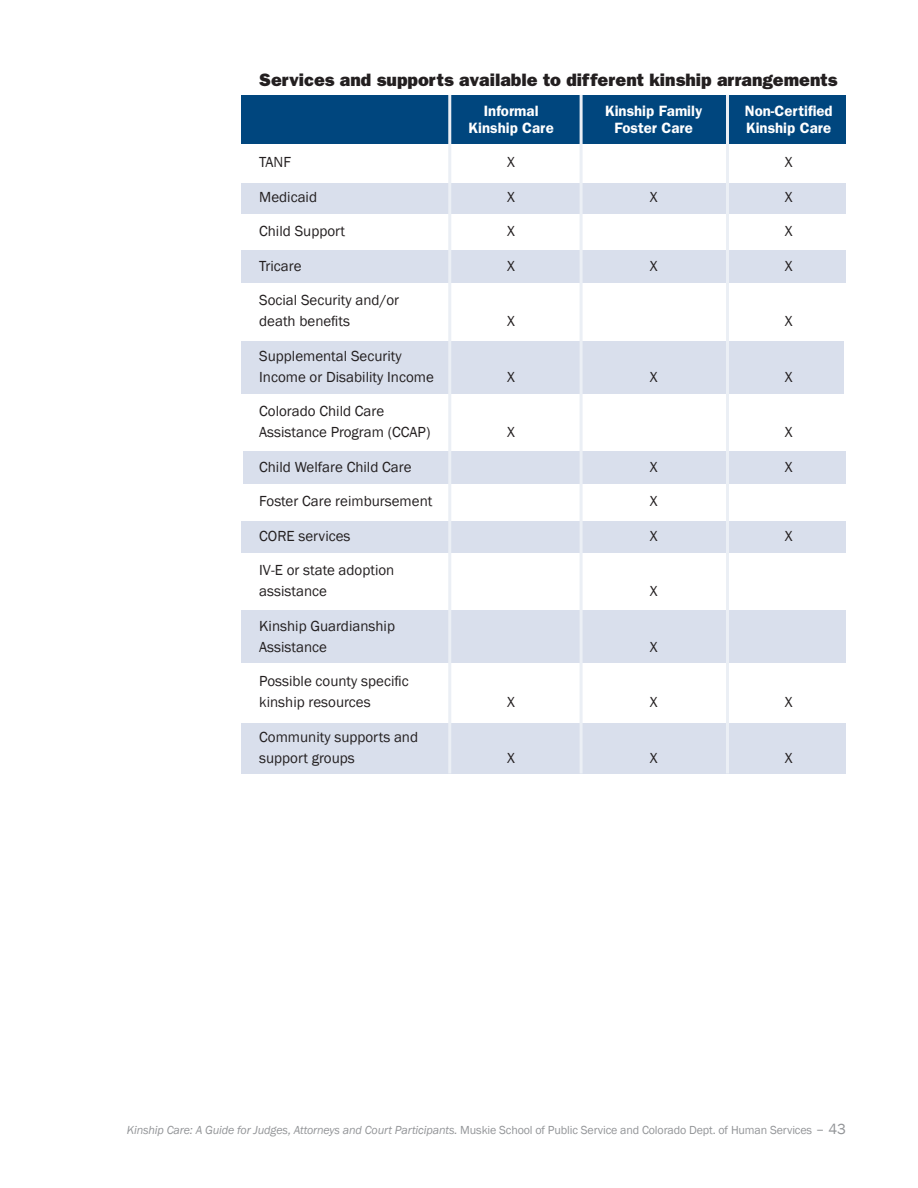
<style>
.page{position:relative;width:918px;height:1188px;background:#fff}
.page>*{position:absolute;margin:0;border:0;box-sizing:border-box;transform-origin:0 0}
.boxhead{font:800 18px "Franklin Gothic";color:#231f20}
.box{font:15px/21px "Franklin Gothic";color:#231f20}
.tablehead{font:600 15px "Franklin Gothic";color:#fff}
.t1{font:italic 12px "Franklin Gothic";letter-spacing:-.01em;color:#939598}
.s1{font-style:normal}
.s2{font-style:normal;font-size:15px}
</style>
<div class="page">
<div style="left:241px;top:95px;width:605px;height:49px;background:#00467e"></div>
<div style="left:241px;top:183px;width:605px;height:31px;background:#d9dfec"></div>
<div style="left:241px;top:250px;width:605px;height:33px;background:#d9dfec"></div>
<div style="left:243px;top:451px;width:603px;height:33px;background:#d9dfec"></div>
<div style="left:241px;top:522px;width:605px;height:31px;background:#d9dfec"></div>
<div style="left:241px;top:342px;width:603px;height:52px;background:#d9dfec"></div>
<div style="left:241px;top:610px;width:605px;height:52px;background:#d9dfec"></div>
<div style="left:241px;top:723px;width:605px;height:51px;background:#d9dfec"></div>
<hr style="left:448px;top:95px;width:3px;height:679px;background:#ebeff5">
<hr style="left:580px;top:95px;width:3px;height:679px;background:#ebeff5">
<hr style="left:726px;top:95px;width:3px;height:679px;background:#ebeff5">
<p class="boxhead" style="left:259px;top:70px;width:580px">Services and supports available to different kinship arrangements</p>
<p class="tablehead" style="left:484px;top:102px;width:56px">Informal</p>
<p class="tablehead" style="left:605px;top:102px;width:99px">Kinship Family</p>
<p class="tablehead" style="left:745px;top:102px;width:89px">Non-Certified</p>
<p class="tablehead" style="left:469px;top:119px;width:87px">Kinship Care</p>
<p class="tablehead" style="left:614px;top:119px;width:80px">Foster Care</p>
<p class="tablehead" style="left:746px;top:119px;width:87px">Kinship Care</p>
<p class="box" style="left:259px;top:152px;width:33px">TANF</p>
<p class="box" style="left:507px;top:152px;width:9px">X</p>
<p class="box" style="left:785px;top:152px;width:9px">X</p>
<p class="box" style="left:259px;top:187px;width:59px">Medicaid</p>
<p class="box" style="left:507px;top:187px;width:9px">X</p>
<p class="box" style="left:650px;top:187px;width:9px">X</p>
<p class="box" style="left:785px;top:187px;width:9px">X</p>
<p class="box" style="left:259px;top:221px;width:88px">Child Support</p>
<p class="box" style="left:507px;top:221px;width:9px">X</p>
<p class="box" style="left:785px;top:221px;width:9px">X</p>
<p class="box" style="left:259px;top:256px;width:44px">Tricare</p>
<p class="box" style="left:507px;top:256px;width:9px">X</p>
<p class="box" style="left:650px;top:256px;width:9px">X</p>
<p class="box" style="left:785px;top:256px;width:9px">X</p>
<p class="box" style="left:259px;top:290px;width:142px">Social Security and/or death benefits</p>
<p class="box" style="left:507px;top:311px;width:9px">X</p>
<p class="box" style="left:785px;top:311px;width:9px">X</p>
<p class="box" style="left:259px;top:346px;width:176px">Supplemental Security<br>Income or Disability Income</p>
<p class="box" style="left:259px;top:401px;width:173px">Colorado Child Care<br>Assistance Program (CCAP)</p>
<p class="box" style="left:507px;top:367px;width:9px">X</p>
<p class="box" style="left:650px;top:367px;width:9px">X</p>
<p class="box" style="left:785px;top:367px;width:9px">X</p>
<p class="box" style="left:507px;top:422px;width:9px">X</p>
<p class="box" style="left:785px;top:422px;width:9px">X</p>
<p class="box" style="left:259px;top:457px;width:154px">Child Welfare Child Care</p>
<p class="box" style="left:650px;top:457px;width:9px">X</p>
<p class="box" style="left:785px;top:457px;width:9px">X</p>
<p class="box" style="left:259px;top:491px;width:175px">Foster Care reimbursement</p>
<p class="box" style="left:650px;top:491px;width:9px">X</p>
<p class="box" style="left:259px;top:526px;width:93px">CORE services</p>
<p class="box" style="left:650px;top:526px;width:9px">X</p>
<p class="box" style="left:785px;top:526px;width:9px">X</p>
<p class="box" style="left:259px;top:560px;width:137px">IV-E or state adoption assistance</p>
<p class="box" style="left:650px;top:581px;width:9px">X</p>
<p class="box" style="left:259px;top:616px;width:137px">Kinship Guardianship<br>Assistance</p>
<p class="box" style="left:259px;top:671px;width:151px">Possible county specific kinship resources</p>
<p class="box" style="left:259px;top:727px;width:160px">Community supports and support groups</p>
<p class="box" style="left:650px;top:637px;width:9px">X</p>
<p class="box" style="left:507px;top:692px;width:9px">X</p>
<p class="box" style="left:650px;top:692px;width:9px">X</p>
<p class="box" style="left:785px;top:692px;width:9px">X</p>
<p class="box" style="left:507px;top:748px;width:9px">X</p>
<p class="box" style="left:650px;top:748px;width:9px">X</p>
<p class="box" style="left:785px;top:748px;width:9px">X</p>
<p class="t1" style="left:127px;top:1123px;width:721px">Kinship Care: A Guide for Judges, Attorneys and Court Participants. <span class="s1">Muskie School of Public Service and Colorado Dept. of Human Services</span> <span class="s2">– 43</span></p>
</div>
